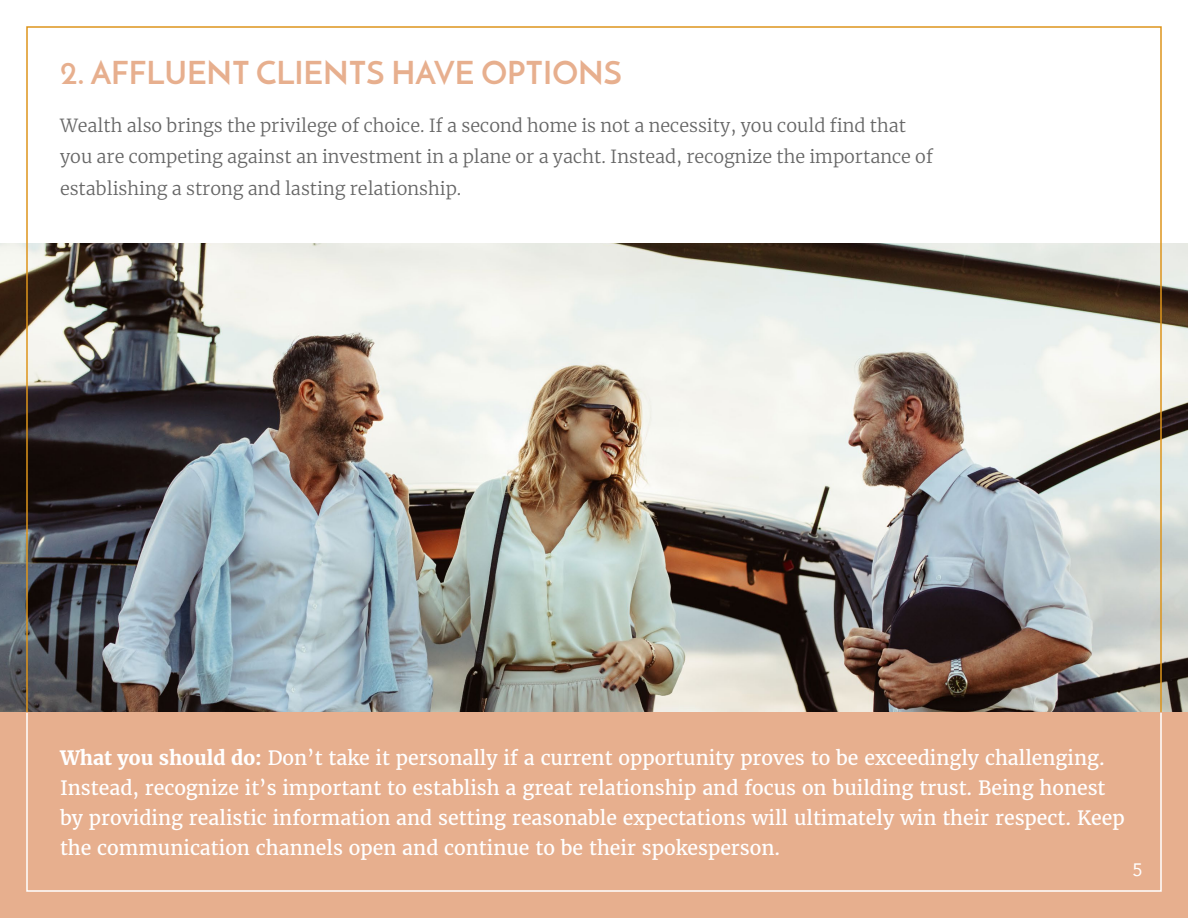
<style>
.page{position:relative;width:1188px;height:918px;background:#fff}
.page>*{position:absolute;margin:0;border:0;box-sizing:border-box;transform-origin:0 0}
.t1{font:700 31.5px "Josefin Sans";color:#e7af8e}
.t2{font:19.5px/30px "Merriweather";color:#fff}
.t3{font:300 18px/31.5px "Merriweather";color:#666}
.t4{font:18px "Avenir";color:#fff}
.s1{font-weight:700}
</style>
<div class="page">
<img style="left:0;top:243px;width:1188px;height:470px">
<div style="left:0;top:713px;width:1188px;height:205px;background:#e7af8e"></div>
<div style="left:26px;top:712px;width:1136px;height:180px;border:2px solid #fff"></div>
<h1 class="t1" style="left:60px;top:53px;width:563px">2. AFFLUENT CLIENTS HAVE OPTIONS</h1>
<p class="t3" style="left:60px;top:109px;width:875px">Wealth also brings the privilege of choice. If a second home is not a necessity, you could find that you are competing against an investment in a plane or a yacht. Instead, recognize the importance of establishing a strong and lasting relationship.</p>
<p class="t2" style="left:60px;top:743px;width:1066px"><span class="s1">What you should do:</span> Don’t take it personally if a current opportunity proves to be exceedingly challenging.<br>Instead, recognize it’s important to establish a great relationship and focus on building trust. Being honest by providing realistic information and setting reasonable expectations will ultimately win their respect. Keep the communication channels open and continue to be their spokesperson.</p>
<p class="t4" style="left:1132px;top:855px;width:12px">5</p>
</div>
